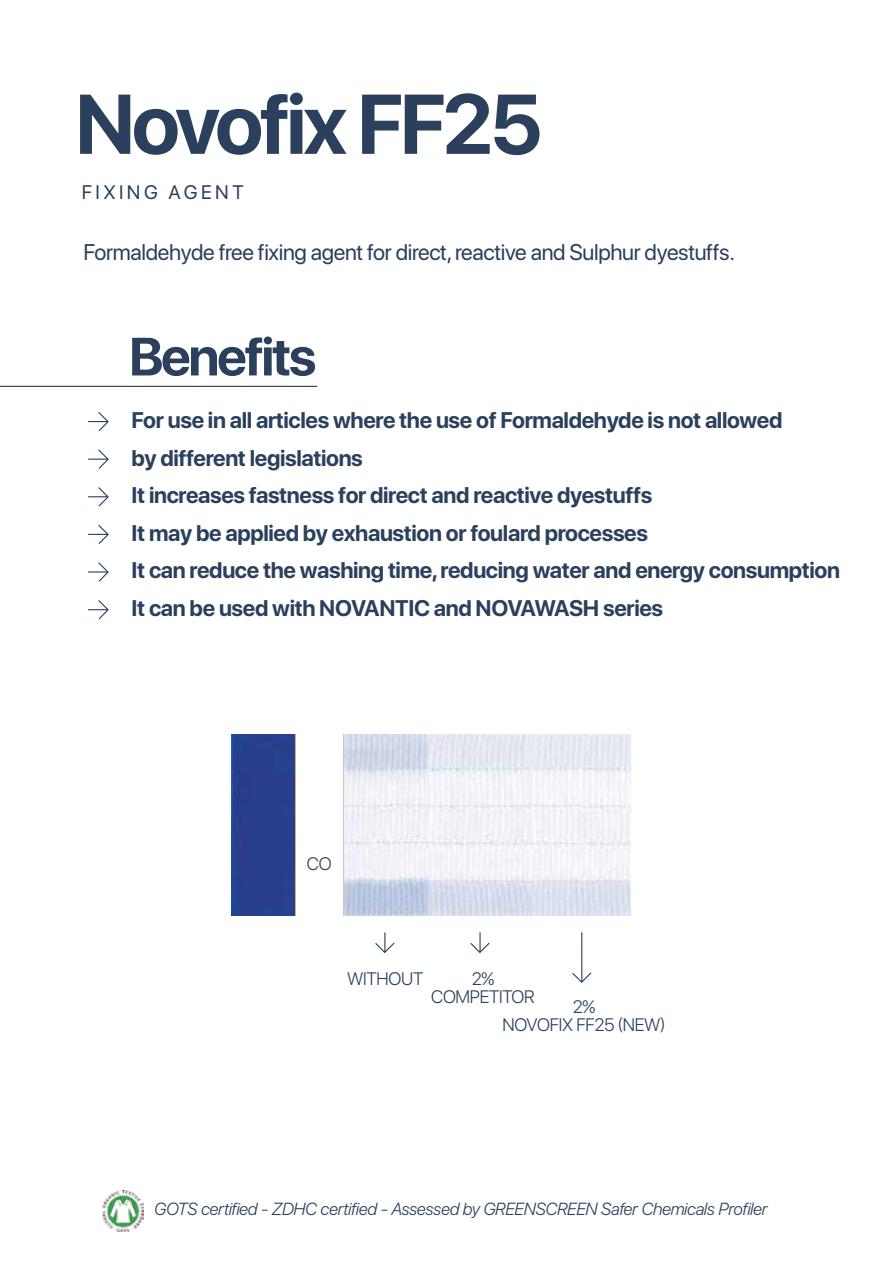
<style>
.page{position:relative;width:893px;height:1263px;background:#fff}
.page>*{position:absolute;margin:0;border:0;box-sizing:border-box;transform-origin:0 0}
.t1{font:700 84px "SF Pro Display";letter-spacing:-.04em;color:#2a405d}
.t2{font:700 53.4px "SF Pro Display";letter-spacing:-.04em;color:#2a405d}
.t3{font:700 22.5px/37.5px "SF Pro Display";letter-spacing:-.015em;color:#2a405d}
.t4{font:22.5px "SF Pro Display";letter-spacing:-.015em;color:#2a405d}
.t5{font:19.5px "SF Pro Display";letter-spacing:.175em;color:#2a405d}
.t6{font:300 18px/18px "SF Pro Display";letter-spacing:-.015em;color:#2a405d;text-align:center}
.t7{font:italic 300 17.4px "SF Pro Display";letter-spacing:-.015em;color:#2a405d}
</style>
<div class="page">
<img style="left:231px;top:735px;width:399px;height:180px">
<svg style="left:88px;top:412px;width:21px;height:19px"></svg>
<svg style="left:88px;top:449px;width:21px;height:20px"></svg>
<svg style="left:88px;top:487px;width:21px;height:19px"></svg>
<svg style="left:88px;top:525px;width:21px;height:19px"></svg>
<svg style="left:88px;top:562px;width:21px;height:20px"></svg>
<svg style="left:88px;top:600px;width:21px;height:19px"></svg>
<hr style="left:0;top:386px;width:317px;height:1px;background:#2a405d">
<img style="left:102px;top:1190px;width:41px;height:41px">
<svg style="left:572px;top:932px;width:19px;height:51px"></svg>
<svg style="left:470px;top:932px;width:20px;height:21px"></svg>
<svg style="left:375px;top:932px;width:20px;height:21px"></svg>
<h1 class="t1" style="left:75px;top:76px;width:469px">Novofix FF25</h1>
<p class="t5" style="left:82px;top:177px;width:163px">FIXING AGENT</p>
<p class="t4" style="left:83px;top:235px;width:653px">Formaldehyde free fixing agent for direct, reactive and Sulphur dyestuffs.</p>
<h2 class="t2" style="left:129px;top:326px;width:189px">Benefits</h2>
<p class="t3" style="left:132px;top:402px;width:710px">For use in all articles where the use of Formaldehyde is not allowed<br>by different legislations<br>It increases fastness for direct and reactive dyestuffs<br>It may be applied by exhaustion or foulard processes<br>It can reduce the washing time, reducing water and energy consumption It can be used with NOVANTIC and NOVAWASH series</p>
<p class="t6" style="left:307px;top:855px;width:26px">CO</p>
<p class="t6" style="left:347px;top:970px;width:77px">WITHOUT</p>
<p class="t6" style="left:431px;top:970px;width:105px">2%<br>COMPETITOR</p>
<p class="t6" style="left:502px;top:998px;width:165px">2%<br>NOVOFIX FF25 (NEW)</p>
<p class="t7" style="left:154px;top:1197px;width:615px">GOTS certified - ZDHC certified - Assessed by GREENSCREEN Safer Chemicals Profiler</p>
</div>
